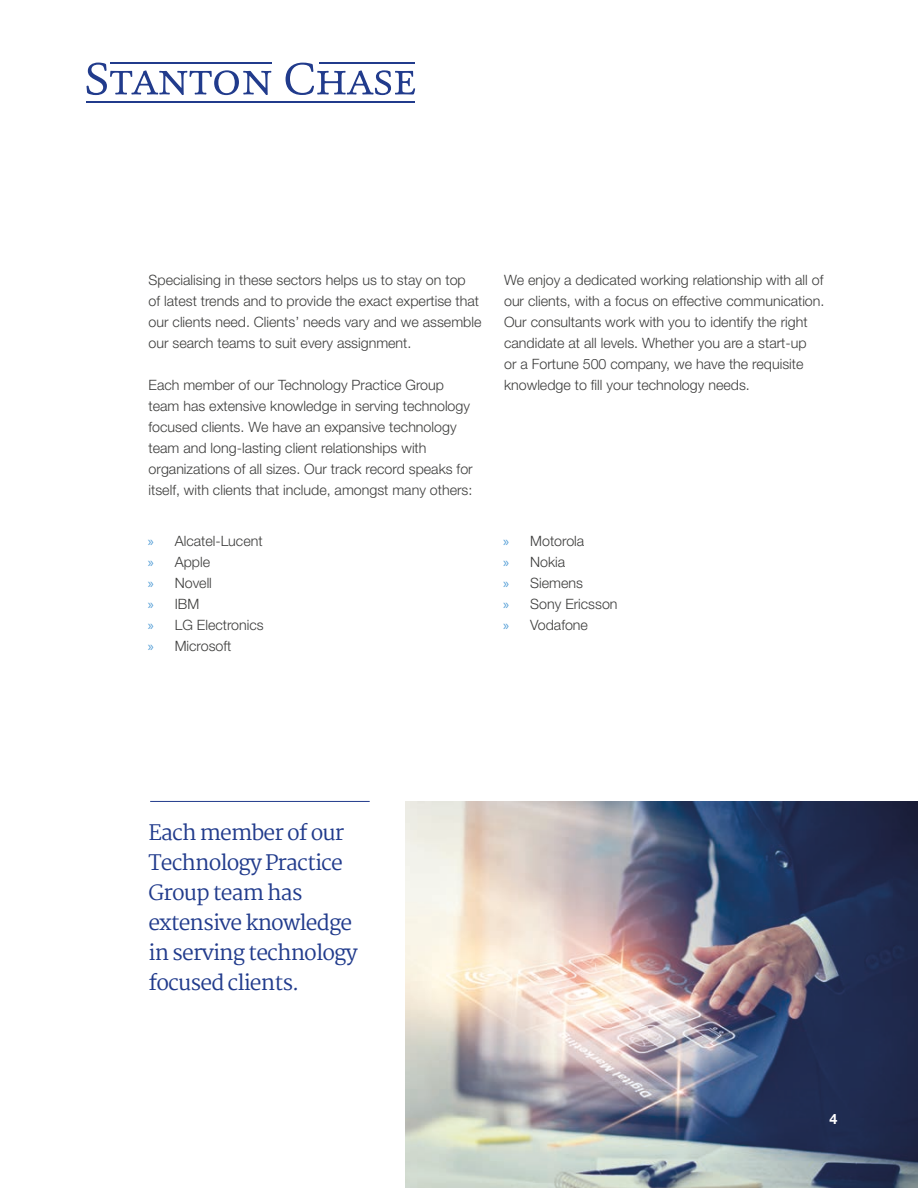
<style>
.page{position:relative;width:918px;height:1188px;background:#fff}
.page>*{position:absolute;margin:0;border:0;box-sizing:border-box;transform-origin:0 0}
.t1{font:21px/30px "Martel";letter-spacing:-.04em;color:#213b8c}
.t2{font:300 14.25px/21px "Helvetica Neue LT Pro";color:#3d3d3c}
.t3{font:700 14.25px "Helvetica Neue LT Pro";color:#fff}
.s1{font-family:"Myriad Pro";font-weight:400;color:#529dd6}
</style>
<div class="page">
<svg style="left:86px;top:63px;width:185px;height:32px"></svg>
<svg style="left:286px;top:63px;width:129px;height:32px"></svg>
<hr style="left:86px;top:101px;width:329px;height:2px;background:#213b8c">
<hr style="left:110px;top:62px;width:161px;height:2px;background:#213b8c">
<hr style="left:319px;top:62px;width:96px;height:2px;background:#213b8c">
<img style="left:405px;top:801px;width:513px;height:387px">
<hr style="left:150px;top:801px;width:220px;height:1px;background:#213b8c">
<p class="t2" style="left:149px;top:269px;width:334px">Specialising in these sectors helps us to stay on top<br>of latest trends and to provide the exact expertise that our clients need. Clients’ needs vary and we assemble our search teams to suit every assignment.</p>
<p class="t2" style="left:149px;top:374px;width:326px">Each member of our Technology Practice Group team has extensive knowledge in serving technology focused clients. We have an expansive technology team and long-lasting client relationships with organizations of all sizes. Our track record speaks for itself, with clients that include, amongst many others:</p>
<p class="t2" style="left:504px;top:269px;width:322px">We enjoy a dedicated working relationship with all of our clients, with a focus on effective communication.<br>Our consultants work with you to identify the right candidate at all levels. Whether you are a start-up<br>or a Fortune 500 company, we have the requisite knowledge to fill your technology needs.</p>
<p class="t2" style="left:148px;top:531px;width:117px"><span class="s1">»</span> Alcatel-Lucent <span class="s1">»</span> Apple<br><span class="s1">»</span> Novell<br><span class="s1">»</span> IBM<br><span class="s1">»</span> LG Electronics <span class="s1">»</span> Microsoft</p>
<p class="t2" style="left:503px;top:531px;width:116px"><span class="s1">»</span> Motorola<br><span class="s1">»</span> Nokia<br><span class="s1">»</span> Siemens<br><span class="s1">»</span> Sony Ericsson <span class="s1">»</span> Vodafone</p>
<h1 class="t1" style="left:149px;top:817px;width:210px">Each member of our<br>Technology Practice<br>Group team has extensive knowledge in serving technology focused clients.</h1>
<p class="t3" style="left:830px;top:1110px;width:9px">4</p>
</div>
